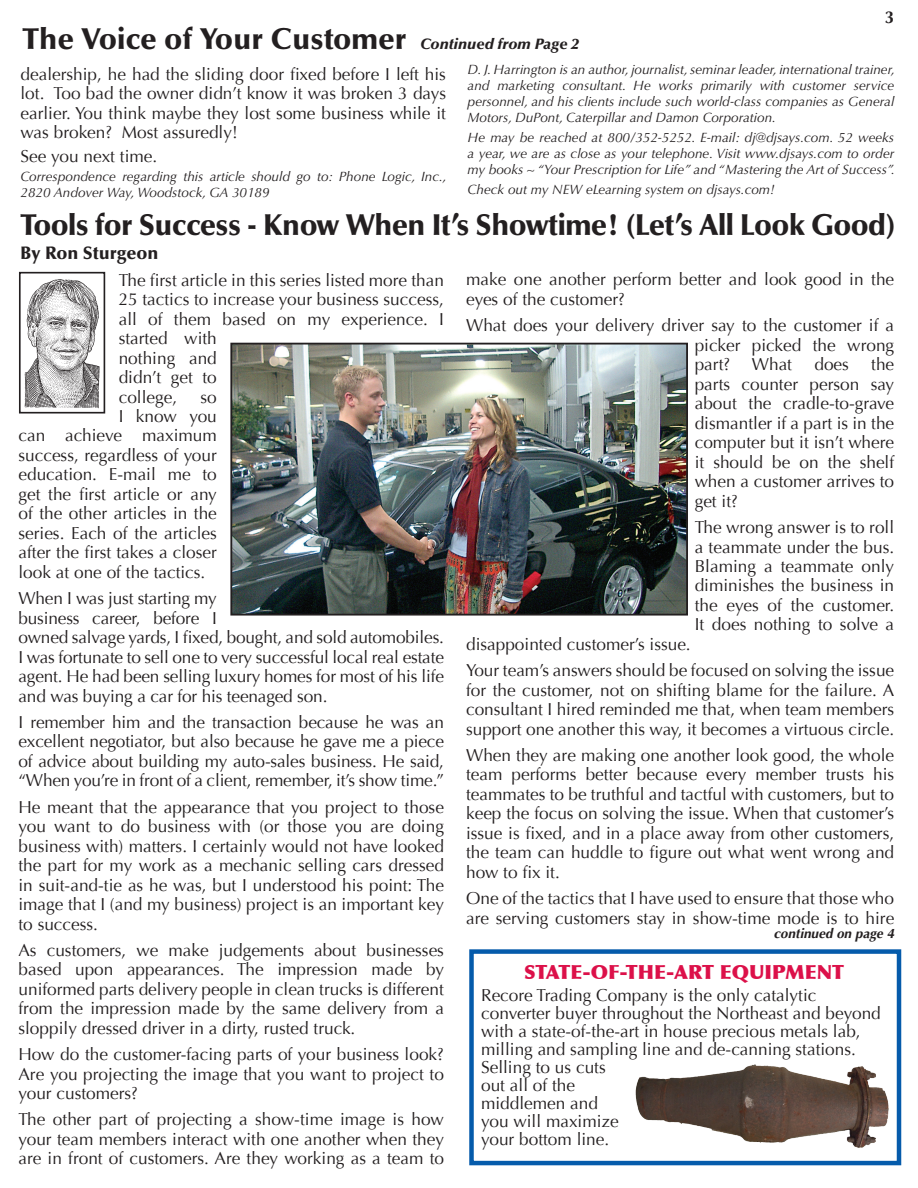
<style>
.page{position:relative;width:918px;height:1188px;background:#fff}
.page>*{position:absolute;margin:0;border:0;box-sizing:border-box;transform-origin:0 0}
.t1{font:900 30px "Optima";letter-spacing:-.02em;color:#231f20}
.t2{font:900 30px "Optima";color:#231f20}
.t3{font:900 19.5px "Optima";color:#dc1049}
.t4{font:900 18px "Optima";color:#231f20}
.t5{font:17.25px/19.5px "Optima";color:#231f20;text-align:justify}
.t6{font:700 17.25px "Optima";color:#231f20}
.t7{font:italic 13.5px/16.2px "Optima";color:#231f20;text-align:justify}
.t8{font:italic 700 13.5px "Optima";color:#231f20}
.s1{font-style:italic;font-size:15px}
</style>
<div class="page">
<img style="left:24px;top:279px;width:76px;height:130px">
<div style="left:19px;top:272px;width:86px;height:142px;border:2px solid #231f20"></div>
<img style="left:233px;top:346px;width:452px;height:267px">
<div style="left:230px;top:343px;width:458px;height:273px;border:2px solid #231f20"></div>
<div style="left:469px;top:949px;width:432px;height:216px;border:4px solid #055bab"></div>
<img style="left:635px;top:1064px;width:254px;height:84px">
<p class="t6" style="left:885px;top:7px;width:11px">3</p>
<h1 class="t2" style="left:22px;top:21px;width:558px">The Voice of Your Customer <span class="s1">Continued from Page 2</span></h1>
<p class="t7" style="left:468px;top:61px;width:429px">D. J. Harrington is an author, journalist, seminar leader, international trainer, and marketing consultant. He works primarily with customer service personnel, and his clients include such world-class companies as General Motors, DuPont, Caterpillar and Damon Corporation.</p>
<p class="t7" style="left:468px;top:129px;width:429px">He may be reached at 800/352-5252. E-mail: dj@djsays.com. 52 weeks a year, we are as close as your telephone. Visit www.djsays.com to order my books ~ “Your Prescription for Life” and “Mastering the Art of Success”.</p>
<p class="t7" style="left:468px;top:182px;width:309px">Check out my NEW eLearning system on djsays.com!</p>
<h1 class="t1" style="left:21px;top:207px;width:876px">Tools for Success - Know When It’s Showtime! (Let’s All Look Good)</h1>
<p class="t4" style="left:21px;top:242px;width:140px">By Ron Sturgeon</p>
<p class="t5" style="left:119px;top:270px;width:327px;text-align:left">The first article in this series listed more than<br>25 tactics to increase your business success, all of them based on my experience. I started with<br>nothing and<br>didn’t get to<br>college,</p>
<p class="t5" style="left:21px;top:64px;width:427px">dealership, he had the sliding door fixed before I left his lot. Too bad the owner didn’t know it was broken 3 days earlier. You think maybe they lost some business while it was broken? Most assuredly!</p>
<p class="t5" style="left:21px;top:146px;width:138px">See you next time.</p>
<p class="t7" style="left:21px;top:168px;width:428px">Correspondence regarding this article should go to: Phone Logic, Inc.,<br>2820 Andover Way, Woodstock, GA 30189</p>
<p class="t5" style="left:466px;top:270px;width:430px">make one another perform better and look good in the eyes of the customer?</p>
<p class="t5" style="left:695px;top:316px;width:201px;text-indent:-229px">What does your delivery driver say to the customer if a picker picked the wrong part?</p>
<p class="t5" style="left:695px;top:355px;width:201px;text-indent:176px">the parts counter person say about the cradle-to-grave dismantler if a part is in the computer but it isn’t where it should be on the shelf when a customer arrives to get it?</p>
<p class="t5" style="left:695px;top:518px;width:201px">The wrong answer is to roll a teammate under the bus.<br>Blaming a teammate only diminishes the business in the eyes of the customer.<br>It does nothing to solve a</p>
<p class="t5" style="left:466px;top:631px;width:430px;line-height:26.2px">disappointed customer’s issue.<br>Your team’s answers should be focused on solving the issue</p>
<p class="t5" style="left:466px;top:680px;width:430px">for the customer, not on shifting blame for the failure. A consultant I hired reminded me that, when team members support one another this way, it becomes a virtuous circle.</p>
<p class="t5" style="left:466px;top:746px;width:430px">When they are making one another look good, the whole team performs better because every member trusts his teammates to be truthful and tactful with customers, but to keep the focus on solving the issue. When that customer’s issue is fixed, and in a place away from other customers, the team can huddle to figure out what went wrong and how to fix it.</p>
<p class="t5" style="left:466px;top:889px;width:430px">One of the tactics that I have used to ensure that those who are serving customers stay in show-time mode is to hire</p>
<p class="t3" style="left:524px;top:960px;width:321px">STATE-OF-THE-ART EQUIPMENT</p>
<p class="t5" style="left:481px;top:987px;width:401px;line-height:18px;text-align:left">Recore Trading Company is the only catalytic converter buyer throughout the Northeast and beyond with a state-of-the-art in house precious metals lab, milling and sampling line and de-canning stations.<br>Selling to us cuts<br>out all of the<br>middlemen and<br>you will maximize<br>your bottom line.</p>
<p class="t5" style="left:752px;top:355px;width:42px">What</p>
<p class="t5" style="left:814px;top:355px;width:36px">does</p>
<p class="t5" style="left:201px;top:387px;width:18px">so</p>
<p class="t5" style="left:119px;top:407px;width:100px">I know you</p>
<p class="t5" style="left:18px;top:426px;width:200px">can achieve maximum</p>
<p class="t5" style="left:18px;top:446px;width:200px">success, regardless of your</p>
<p class="t5" style="left:18px;top:465px;width:200px">education. E-mail me to</p>
<p class="t5" style="left:18px;top:485px;width:200px">get the first article or any</p>
<p class="t5" style="left:18px;top:504px;width:200px">of the other articles in the</p>
<p class="t5" style="left:18px;top:524px;width:200px">series. Each of the articles</p>
<p class="t5" style="left:18px;top:543px;width:200px">after the first takes a closer</p>
<p class="t5" style="left:18px;top:563px;width:188px">look at one of the tactics.</p>
<p class="t5" style="left:18px;top:589px;width:427px;text-align:left">When I was just starting my<br>business career, before I<br>owned salvage yards, I fixed, bought, and sold automobiles.<br>I was fortunate to sell one to very successful local real estate agent. He had been selling luxury homes for most of his life and was buying a car for his teenaged son.</p>
<p class="t5" style="left:18px;top:713px;width:427px">I remember him and the transaction because he was an excellent negotiator, but also because he gave me a piece of advice about building my auto-sales business. He said, “When you’re in front of a client, remember, it’s show time.”</p>
<p class="t5" style="left:18px;top:797px;width:427px">He meant that the appearance that you project to those you want to do business with (or those you are doing business with) matters. I certainly would not have looked the part for my work as a mechanic selling cars dressed in suit-and-tie as he was, but I understood his point: The image that I (and my business) project is an important key to success.</p>
<p class="t5" style="left:18px;top:940px;width:427px">As customers, we make judgements about businesses based upon appearances. The impression made by uniformed parts delivery people in clean trucks is different from the impression made by the same delivery from a sloppily dressed driver in a dirty, rusted truck.</p>
<p class="t5" style="left:18px;top:1045px;width:427px">How do the customer-facing parts of your business look?<br>Are you projecting the image that you want to project to your customers?</p>
<p class="t5" style="left:18px;top:1110px;width:427px">The other part of projecting a show-time image is how your team members interact with one another when they are in front of customers. Are they working as a team to</p>
<p class="t8" style="left:773px;top:925px;width:122px">continued on page 4</p>
</div>
